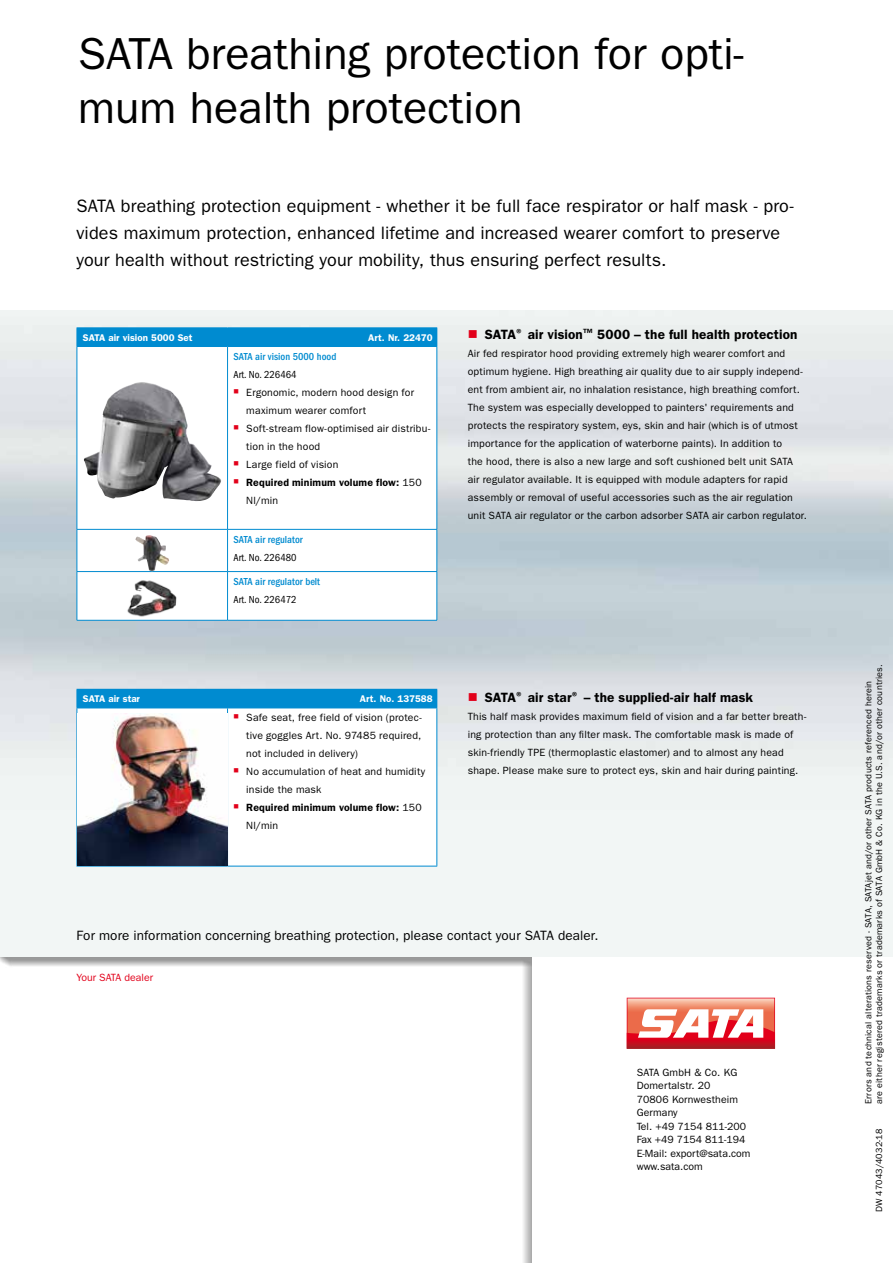
<style>
.page{position:relative;width:893px;height:1263px;background:#fff}
.page>*{position:absolute;margin:0;border:0;box-sizing:border-box;transform-origin:0 0}
.t1{font:45px/54px "ITC Franklin Gothic Std";color:#000}
.t2{font:18px/27px "ITC Franklin Gothic Std";letter-spacing:.005em;color:#000}
.t3{font:600 13.5px "ITC Franklin Gothic Std";letter-spacing:.01em;color:#000}
.t4{font:13.5px "ITC Franklin Gothic Std";letter-spacing:.01em;color:#000}
.t5{font:10.5px/18px "ITC Franklin Gothic Std";letter-spacing:.015em;color:#000}
.t6{font:500 condensed 10.5px "ITC Franklin Gothic Std";color:#008bd0}
.t7{font:condensed 10.5px "ITC Franklin Gothic Std";color:#000}
.t8{font:10.5px "ITC Franklin Gothic Std";color:#e2001a}
.t9{font:600 9.75px "ITC Franklin Gothic Std";color:#fff}
.t10{font:9px/10.8px "ITC Franklin Gothic Std";letter-spacing:.025em;color:#000}
.s1{font-weight:600}
</style>
<div class="page">
<img style="left:0;top:310px;width:893px;height:647px">
<svg style="left:627px;top:998px;width:148px;height:51px"></svg>
<div style="left:0;top:946px;width:543px;height:317px;background:#000;opacity:.8"></div>
<div style="left:77px;top:328px;width:360px;height:18px;background:#008bd0"></div>
<svg style="left:78px;top:347px;width:359px;height:273px"></svg>
<hr style="left:77px;top:347px;width:1px;height:182px;background:#008bd0">
<hr style="left:227px;top:347px;width:1px;height:182px;background:#008bd0">
<hr style="left:437px;top:347px;width:1px;height:182px;background:#008bd0">
<hr style="left:77px;top:529px;width:151px;height:1px;background:#008bd0">
<hr style="left:77px;top:529px;width:1px;height:42px;background:#008bd0">
<hr style="left:228px;top:529px;width:209px;height:1px;background:#008bd0">
<hr style="left:227px;top:529px;width:1px;height:42px;background:#008bd0">
<hr style="left:437px;top:529px;width:1px;height:42px;background:#008bd0">
<hr style="left:77px;top:571px;width:151px;height:1px;background:#008bd0">
<hr style="left:77px;top:572px;width:1px;height:48px;background:#008bd0">
<hr style="left:228px;top:571px;width:209px;height:1px;background:#008bd0">
<hr style="left:227px;top:572px;width:1px;height:48px;background:#008bd0">
<hr style="left:437px;top:572px;width:1px;height:48px;background:#008bd0">
<hr style="left:77px;top:620px;width:151px;height:1px;background:#008bd0">
<hr style="left:228px;top:620px;width:209px;height:1px;background:#008bd0">
<hr style="left:77px;top:327px;width:151px;height:1px;background:#008bd0">
<hr style="left:228px;top:327px;width:209px;height:1px;background:#008bd0">
<hr style="left:77px;top:346px;width:151px;height:1px;background:#008bd0">
<hr style="left:228px;top:346px;width:209px;height:1px;background:#008bd0">
<img style="left:84px;top:382px;width:137px;height:119px">
<img style="left:135px;top:535px;width:34px;height:36px">
<img style="left:118px;top:577px;width:70px;height:43px">
<div style="left:77px;top:689px;width:360px;height:19px;background:#008bd0"></div>
<svg style="left:78px;top:709px;width:358px;height:157px"></svg>
<hr style="left:77px;top:708px;width:151px;height:1px;background:#008bd0">
<hr style="left:77px;top:708px;width:1px;height:158px;background:#008bd0">
<hr style="left:228px;top:708px;width:209px;height:1px;background:#008bd0">
<hr style="left:227px;top:708px;width:1px;height:158px;background:#008bd0">
<hr style="left:436px;top:708px;width:1px;height:158px;background:#008bd0">
<hr style="left:77px;top:866px;width:151px;height:1px;background:#008bd0">
<hr style="left:228px;top:866px;width:209px;height:1px;background:#008bd0">
<img style="left:78px;top:714px;width:149px;height:152px">
<svg style="left:469px;top:693px;width:8px;height:8px"></svg>
<svg style="left:469px;top:330px;width:8px;height:8px"></svg>
<svg style="left:234px;top:389px;width:4px;height:4px"></svg>
<svg style="left:234px;top:425px;width:4px;height:4px"></svg>
<svg style="left:234px;top:461px;width:4px;height:4px"></svg>
<svg style="left:234px;top:479px;width:4px;height:4px"></svg>
<svg style="left:234px;top:714px;width:4px;height:5px"></svg>
<svg style="left:234px;top:768px;width:4px;height:5px"></svg>
<svg style="left:234px;top:804px;width:4px;height:5px"></svg>
<h1 class="t1" style="left:78px;top:27px;width:667px">SATA breathing protection for opti&shy;mum health protection</h1>
<p class="t2" style="left:77px;top:193px;width:719px">SATA breathing protection equipment - whether it be full face respirator or half mask - pro&shy;vides maximum protection, enhanced lifetime and increased wearer comfort to preserve your health without restricting your mobility, thus ensuring perfect results.</p>
<p class="t9" style="left:83px;top:331px;width:111px">SATA air vision 5000 Set</p>
<p class="t9" style="left:368px;top:331px;width:66px">Art. Nr. 22470</p>
<p class="t6" style="left:234px;top:350px;width:104px">SATA air vision 5000 hood</p>
<p class="t7" style="left:234px;top:368px;width:64px">Art. No. 226464</p>
<p class="t5" style="left:246px;top:383px;width:186px">Ergonomic, modern hood design for maximum wearer comfort<br>Soft-stream flow-optimised air distribu&shy;tion in the hood<br>Large field of vision<br><span class="s1">Required minimum volume flow:</span> 150<br>Nl/min</p>
<p class="t6" style="left:234px;top:533px;width:71px">SATA air regulator</p>
<p class="t7" style="left:234px;top:551px;width:64px">Art. No. 226480</p>
<p class="t6" style="left:234px;top:575px;width:88px">SATA air regulator belt</p>
<p class="t7" style="left:234px;top:593px;width:64px">Art. No. 226472</p>
<p class="t3" style="left:485px;top:326px;width:314px">SATA<sup>®</sup> air vision<sup>™</sup> 5000 – the full health protection</p>
<p class="t5" style="left:468px;top:344px;width:341px">Air fed respirator hood providing extremely high wearer comfort and optimum hygiene. High breathing air quality due to air supply independ&shy;ent from ambient air, no inhalation resistance, high breathing comfort.<br>The system was especially developped to painters' requirements and protects the respiratory system, eys, skin and hair (which is of utmost importance for the application of waterborne paints). In addition to<br>the hood, there is also a new large and soft cushioned belt unit SATA air regulator available. It is equipped with module adapters for rapid assembly or removal of useful accessories such as the air regulation unit SATA air regulator or the carbon adsorber SATA air carbon regulator.</p>
<p class="t9" style="left:83px;top:693px;width:59px">SATA air star</p>
<p class="t9" style="left:360px;top:693px;width:74px">Art. No. 137588</p>
<p class="t5" style="left:246px;top:709px;width:180px">Safe seat, free field of vision (protec&shy;tive goggles Art. No. 97485 required, not included in delivery)<br>No accumulation of heat and humidity inside the mask<br><span class="s1">Required minimum volume flow:</span> 150<br>Nl/min</p>
<p class="t3" style="left:485px;top:689px;width:270px">SATA<sup>®</sup> air star<sup>®</sup> – the supplied-air half mask</p>
<p class="t5" style="left:468px;top:708px;width:340px">This half mask provides maximum field of vision and a far better breath&shy;ing protection than any filter mask. The comfortable mask is made of skin-friendly TPE (thermoplastic elastomer) and to almost any head shape. Please make sure to protect eys, skin and hair during painting.</p>
<p class="t4" style="left:77px;top:927px;width:524px">For more information concerning breathing protection, please contact your SATA dealer.</p>
<p class="t8" style="left:77px;top:971px;width:78px">Your SATA dealer</p>
<p class="t5" style="left:637px;top:1065px;width:115px;line-height:13.5px">SATA GmbH &amp; Co. KG<br>Domertalstr. 20<br>70806 Kornwestheim<br>Germany<br>Tel. +49 7154 811-200<br>Fax +49 7154 811-194<br>E-Mail: export@sata.com www.sata.com</p>
<p class="t10" style="left:863px;top:1104px;width:441px;rotate:-90deg">Errors and technical alterations reserved - SATA, SATAjet and/or other SATA products referenced herein<br>are either registered trademarks or trademarks of SATA GmbH &amp; Co. KG in the U.S. and/or other countries.</p>
<p class="t10" style="left:874px;top:1212px;width:85px;rotate:-90deg">DW 47043/4032-18</p>
</div>
